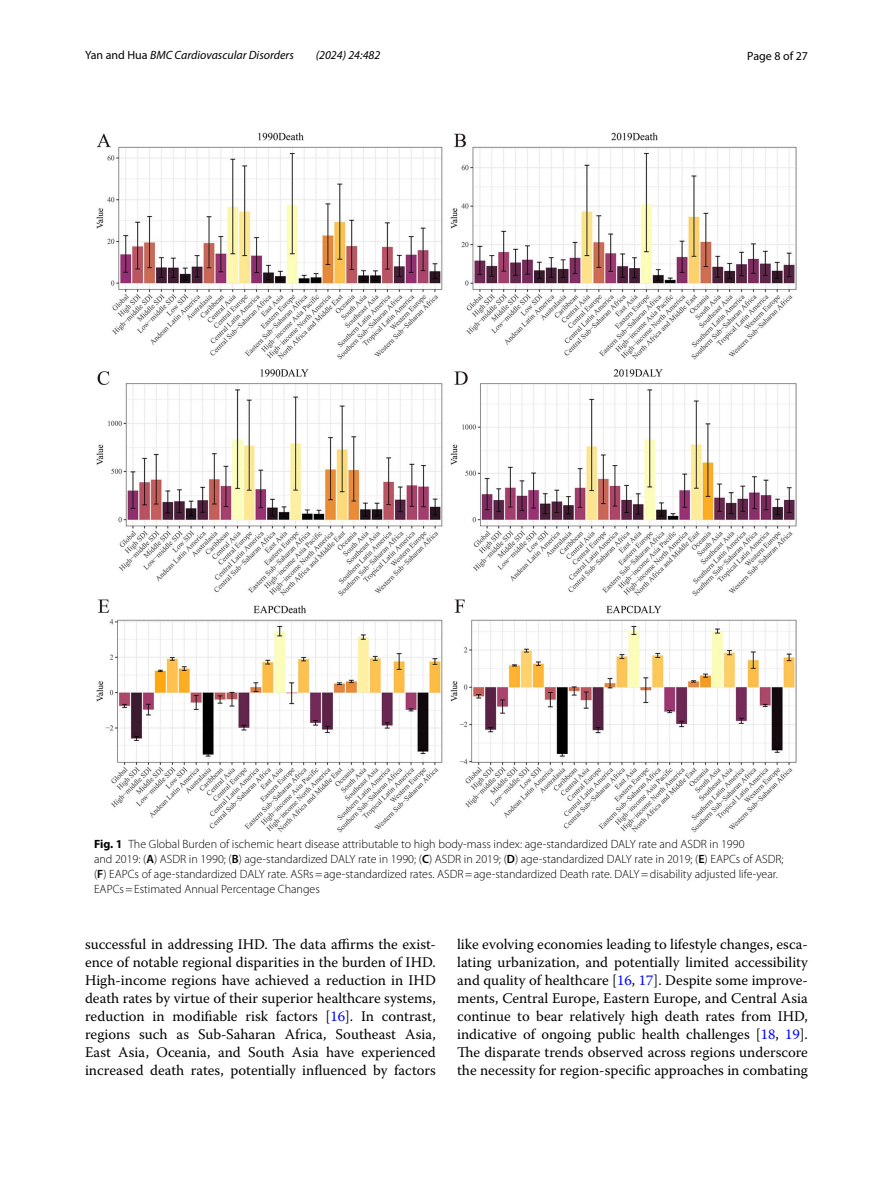
<style>
.page{position:relative;width:893px;height:1187px;background:#fff}
.page>*{position:absolute;margin:0;border:0;box-sizing:border-box;transform-origin:0 0}
.t1{font:14.7px/18px "Warnock Pro";color:#000;text-align:justify}
.t2{font:300 12px/15px "Myriad Pro";color:#000}
.t3{font:italic 12px "Myriad Pro";color:#000}
.t4{font:12px "Myriad Pro";color:#000}
.s1{font-style:normal}
.s2{font-weight:700}
.s3{font-weight:600}
.s4{color:#00f}
</style>
<div class="page">
<img style="left:96px;top:133px;width:701px;height:699px">
<p class="t3" style="left:85px;top:48px;width:210px"><span class="s1">Yan and Hua</span> BMC Cardiovascular Disorders</p>
<p class="t3" style="left:316px;top:48px;width:66px">(2024) 24:482</p>
<p class="t4" style="left:747px;top:48px;width:62px">Page 8 of 27</p>
<p class="t2" style="left:94px;top:836px;width:691px"><span class="s2">Fig. 1</span> The Global Burden of ischemic heart disease attributable to high body-mass index: age-standardized DALY rate and ASDR in 1990<br>and 2019: (<span class="s3">A</span>) ASDR in 1990; (<span class="s3">B</span>) age-standardized DALY rate in 1990; (<span class="s3">C</span>) ASDR in 2019; (<span class="s3">D</span>) age-standardized DALY rate in 2019; (<span class="s3">E</span>) EAPCs of ASDR; (<span class="s3">F</span>) EAPCs of age-standardized DALY rate. ASRs=age-standardized rates. ASDR=age-standardized Death rate. DALY=disability adjusted life-year.<br>EAPCs=Estimated Annual Percentage Changes</p>
<p class="t1" style="left:85px;top:935px;width:352px">successful in addressing IHD. The data affirms the exist&shy;ence of notable regional disparities in the burden of IHD.<br>High-income regions have achieved a reduction in IHD death rates by virtue of their superior healthcare systems, reduction in modifiable risk factors [<span class="s4">16</span>]. In contrast, regions such as Sub-Saharan Africa, Southeast Asia, East Asia, Oceania, and South Asia have experienced increased death rates, potentially influenced by factors</p>
<p class="t1" style="left:457px;top:935px;width:352px">like evolving economies leading to lifestyle changes, esca&shy;lating urbanization, and potentially limited accessibility and quality of healthcare [<span class="s4">16</span>, <span class="s4">17</span>]. Despite some improve&shy;ments, Central Europe, Eastern Europe, and Central Asia continue to bear relatively high death rates from IHD, indicative of ongoing public health challenges [<span class="s4">18</span>, <span class="s4">19</span>].<br>The disparate trends observed across regions underscore the necessity for region-specific approaches in combating</p>
</div>
